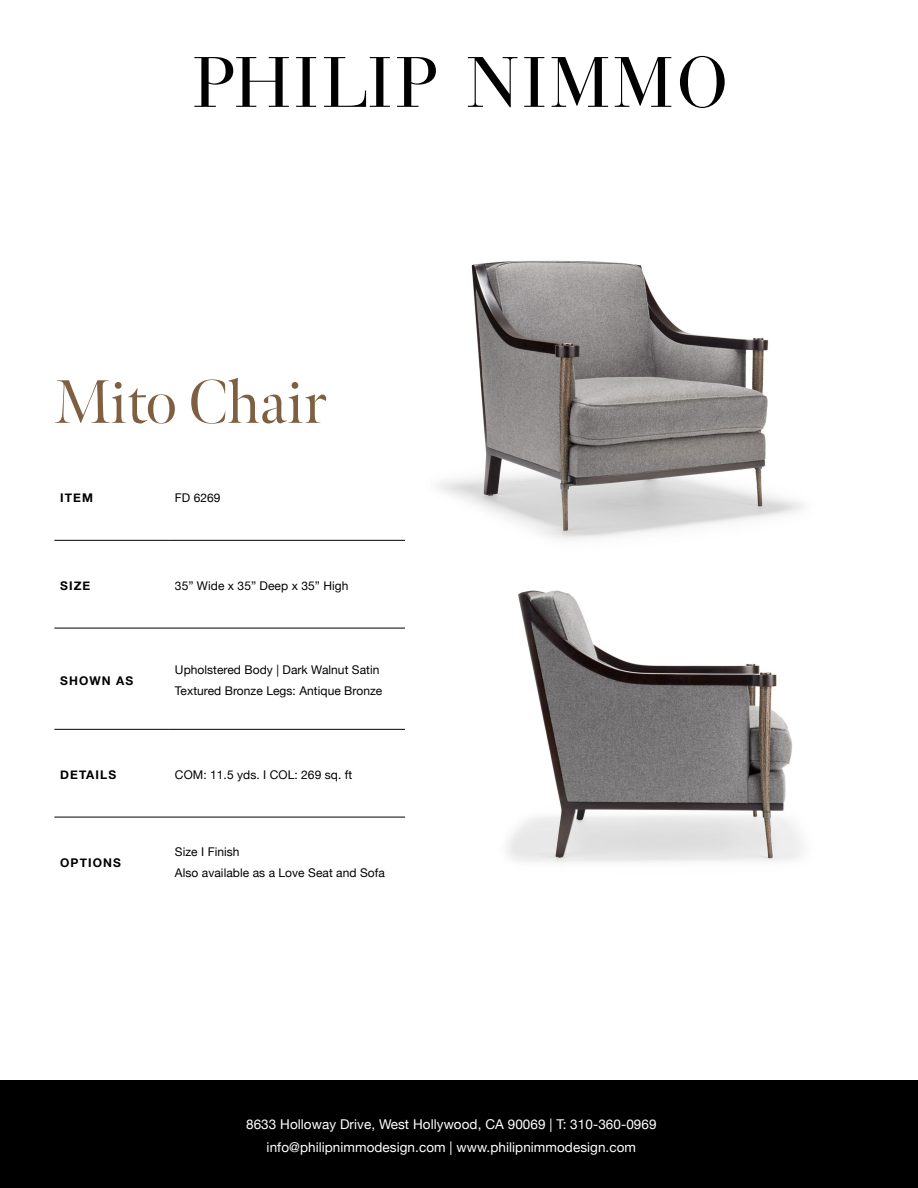
<style>
.page{position:relative;width:918px;height:1188px;background:#fff}
.page>*{position:absolute;margin:0;border:0;box-sizing:border-box;transform-origin:0 0}
.t1{font:61.5px "Meno Banner";letter-spacing:-.01em;color:#7f5f41}
.t2{font:13.5px/22.6px "Helvetica Neue";letter-spacing:.005em;color:#fff;text-align:center}
.t3{font:12px/21px "Helvetica Neue";letter-spacing:.005em;color:#000101}
.t4{font:700 12px "Helvetica Neue";letter-spacing:.09em;color:#000101}
</style>
<div class="page">
<div style="left:0;top:1080px;width:918px;height:108px;background:#000"></div>
<svg style="left:194px;top:57px;width:95px;height:50px"></svg>
<svg style="left:296px;top:57px;width:20px;height:50px"></svg>
<svg style="left:324px;top:57px;width:66px;height:50px"></svg>
<svg style="left:397px;top:57px;width:39px;height:50px"></svg>
<svg style="left:468px;top:57px;width:50px;height:50px"></svg>
<svg style="left:524px;top:57px;width:20px;height:50px"></svg>
<svg style="left:552px;top:57px;width:56px;height:50px"></svg>
<svg style="left:615px;top:57px;width:56px;height:50px"></svg>
<svg style="left:680px;top:56px;width:45px;height:52px"></svg>
<img style="left:385px;top:260px;width:419px;height:280px">
<img style="left:507px;top:590px;width:296px;height:273px">
<hr style="left:54px;top:540px;width:115px;height:1px;background:#000">
<hr style="left:169px;top:540px;width:236px;height:1px;background:#000">
<hr style="left:54px;top:628px;width:115px;height:1px;background:#000">
<hr style="left:169px;top:628px;width:236px;height:1px;background:#000">
<hr style="left:54px;top:729px;width:115px;height:1px;background:#000">
<hr style="left:169px;top:729px;width:236px;height:1px;background:#000">
<hr style="left:54px;top:817px;width:115px;height:1px;background:#000">
<hr style="left:169px;top:817px;width:236px;height:1px;background:#000">
<h1 class="t1" style="left:54px;top:364px;width:274px">Mito Chair</h1>
<p class="t4" style="left:60px;top:489px;width:34px">ITEM</p>
<p class="t3" style="left:175px;top:488px;width:47px">FD 6269</p>
<p class="t4" style="left:60px;top:576px;width:32px">SIZE</p>
<p class="t3" style="left:175px;top:576px;width:175px">35” Wide x 35” Deep x 35” High</p>
<p class="t4" style="left:60px;top:671px;width:75px">SHOWN AS</p>
<p class="t3" style="left:175px;top:660px;width:209px">Upholstered Body | Dark Walnut Satin<br>Textured Bronze Legs: Antique Bronze</p>
<p class="t4" style="left:60px;top:765px;width:58px">DETAILS</p>
<p class="t3" style="left:175px;top:765px;width:179px">COM: 11.5 yds. I COL: 269 sq. ft</p>
<p class="t4" style="left:60px;top:853px;width:62px">OPTIONS</p>
<p class="t3" style="left:175px;top:842px;width:212px">Size I Finish<br>Also available as a Love Seat and Sofa</p>
<p class="t2" style="left:246px;top:1114px;width:412px">8633 Holloway Drive, West Hollywood, CA 90069 | T: 310-360-0969 info@philipnimmodesign.com | www.philipnimmodesign.com</p>
</div>
